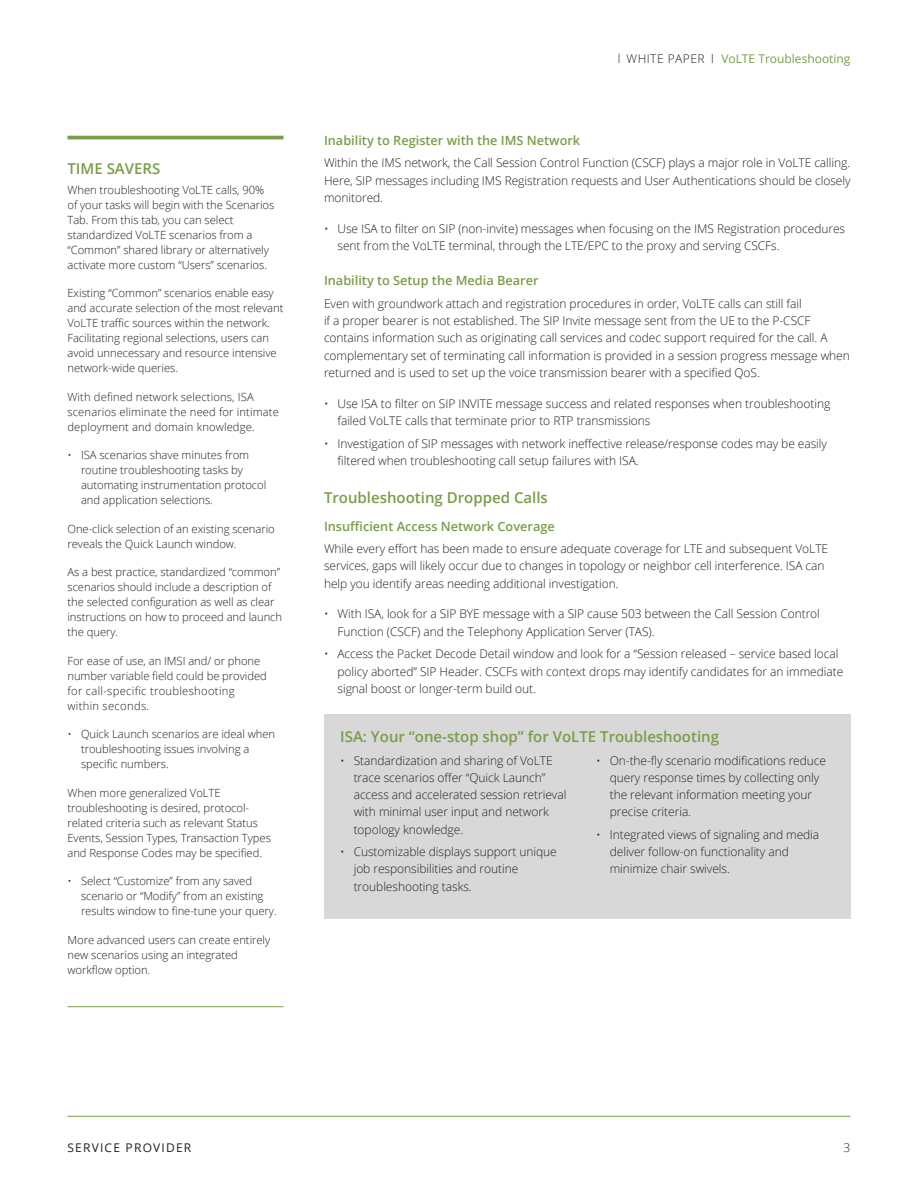
<style>
.page{position:relative;width:918px;height:1188px;background:#fff}
.page>*{position:absolute;margin:0;border:0;box-sizing:border-box;transform-origin:0 0}
.Heading{font:600 15px "Open Sans";color:#7a9d49}
.Heading_-_CAPS{font:600 15px "Open Sans";color:#7a9d49}
.Subhead{font:600 12.75px "Open Sans";color:#7a9d49}
.Body{font:300 12px/17.2px "Open Sans";letter-spacing:-.005em;color:#231f20}
.t1{font:12px "Open Sans";color:#7a9d49}
.t2{font:12px "Open Sans";letter-spacing:.1em;color:#231f20}
.Column_-_Body{font:300 11.25px/15px "Open Sans";letter-spacing:-.005em;color:#231f20}
.s1{font-weight:300;color:#231f20}
</style>
<div class="page">
<hr style="left:68px;top:136px;width:216px;height:3px;background:#7a9d49">
<hr style="left:68px;top:1006px;width:216px;height:1px;background:#7a9d49">
<hr style="left:68px;top:1116px;width:782px;height:1px;background:#7a9d49">
<div style="left:324px;top:714px;width:526px;height:204px;background:#d9d8d9"></div>
<p class="Heading_-_CAPS" style="left:68px;top:158px;width:94px">TIME SAVERS</p>
<p class="Column_-_Body" style="left:68px;top:182px;width:208px">When troubleshooting VoLTE calls, 90% of your tasks will begin with the Scenarios Tab. From this tab, you can select standardized VoLTE scenarios from a “Common” shared library or alternatively activate more custom “Users” scenarios.</p>
<p class="Column_-_Body" style="left:68px;top:286px;width:217px">Existing “Common” scenarios enable easy and accurate selection of the most relevant VoLTE traffic sources within the network.<br>Facilitating regional selections, users can avoid unnecessary and resource intensive network-wide queries.</p>
<p class="Column_-_Body" style="left:68px;top:389px;width:213px">With defined network selections, ISA scenarios eliminate the need for intimate deployment and domain knowledge.</p>
<p class="Column_-_Body" style="left:81px;top:448px;width:187px;text-indent:-14px">• ISA scenarios shave minutes from routine troubleshooting tasks by automating instrumentation protocol and application selections.</p>
<p class="Column_-_Body" style="left:68px;top:521px;width:209px">One-click selection of an existing scenario reveals the Quick Launch window.</p>
<p class="Column_-_Body" style="left:68px;top:565px;width:216px">As a best practice, standardized “common” scenarios should include a description of the selected configuration as well as clear instructions on how to proceed and launch the query.</p>
<p class="Column_-_Body" style="left:68px;top:653px;width:201px">For ease of use, an IMSI and/ or phone number variable field could be provided for call-specific troubleshooting within seconds.</p>
<p class="Column_-_Body" style="left:81px;top:727px;width:196px;text-indent:-14px">• Quick Launch scenarios are ideal when troubleshooting issues involving a specific numbers.</p>
<p class="Column_-_Body" style="left:68px;top:785px;width:205px">When more generalized VoLTE troubleshooting is desired, protocol&shy;related criteria such as relevant Status Events, Session Types, Transaction Types and Response Codes may be specified.</p>
<p class="Column_-_Body" style="left:81px;top:874px;width:197px;text-indent:-14px">• Select “Customize” from any saved scenario or “Modify” from an existing results window to fine-tune your query.</p>
<p class="Column_-_Body" style="left:68px;top:932px;width:204px">More advanced users can create entirely new scenarios using an integrated workflow option.</p>
<p class="t1" style="left:618px;top:51px;width:234px"><span class="s1">l WHITE PAPER l</span> VoLTE Troubleshooting</p>
<p class="Subhead" style="left:324px;top:131px;width:258px">Inability to Register with the IMS Network</p>
<p class="Body" style="left:324px;top:154px;width:528px;text-align:justify">Within the IMS network, the Call Session Control Function (CSCF) plays a major role in VoLTE calling.<br>Here, SIP messages including IMS Registration requests and User Authentications should be closely monitored.</p>
<p class="Body" style="left:338px;top:219px;width:509px;text-indent:-14px">• Use ISA to filter on SIP (non-invite) messages when focusing on the IMS Registration procedures sent from the VoLTE terminal, through the LTE/EPC to the proxy and serving CSCFs.</p>
<p class="Subhead" style="left:324px;top:272px;width:216px">Inability to Setup the Media Bearer</p>
<p class="Body" style="left:324px;top:295px;width:527px">Even with groundwork attach and registration procedures in order, VoLTE calls can still fail<br>if a proper bearer is not established. The SIP Invite message sent from the UE to the P-CSCF contains information such as originating call services and codec support required for the call. A complementary set of terminating call information is provided in a session progress message when returned and is used to set up the voice transmission bearer with a specified QoS.</p>
<p class="Body" style="left:338px;top:394px;width:494px;text-indent:-14px">• Use ISA to filter on SIP INVITE message success and related responses when troubleshooting failed VoLTE calls that terminate prior to RTP transmissions</p>
<p class="Body" style="left:338px;top:434px;width:491px;text-indent:-14px">• Investigation of SIP messages with network ineffective release/response codes may be easily filtered when troubleshooting call setup failures with ISA.</p>
<p class="Heading" style="left:324px;top:488px;width:225px">Troubleshooting Dropped Calls</p>
<p class="Subhead" style="left:324px;top:517px;width:232px">Insufficient Access Network Coverage</p>
<p class="Body" style="left:324px;top:540px;width:506px">While every effort has been made to ensure adequate coverage for LTE and subsequent VoLTE services, gaps will likely occur due to changes in topology or neighbor cell interference. ISA can help you identify areas needing additional investigation.</p>
<p class="Body" style="left:338px;top:605px;width:484px;text-indent:-14px">• With ISA, look for a SIP BYE message with a SIP cause 503 between the Call Session Control<br>Function (CSCF) and the Telephony Application Server (TAS).</p>
<p class="Body" style="left:338px;top:645px;width:507px;text-indent:-14px">• Access the Packet Decode Detail window and look for a “Session released – service based local policy aborted” SIP Header. CSCFs with context drops may identify candidates for an immediate signal boost or longer-term build out.</p>
<p class="Heading" style="left:340px;top:726px;width:380px">ISA: Your “one-stop shop” for VoLTE Troubleshooting</p>
<p class="Body" style="left:354px;top:751px;width:214px;text-indent:-14px">• Standardization and sharing of VoLTE trace scenarios offer “Quick Launch” access and accelerated session retrieval with minimal user input and network topology knowledge.</p>
<p class="Body" style="left:354px;top:843px;width:205px;text-indent:-14px">• Customizable displays support unique job responsibilities and routine troubleshooting tasks.</p>
<p class="Body" style="left:610px;top:751px;width:218px;text-indent:-14px">• On-the-fly scenario modifications reduce query response times by collecting only the relevant information meeting your precise criteria.</p>
<p class="Body" style="left:610px;top:826px;width:211px;text-indent:-14px">• Integrated views of signaling and media deliver follow-on functionality and minimize chair swivels.</p>
<p class="t2" style="left:68px;top:1139px;width:125px">SERVICE PROVIDER</p>
<p class="Body" style="left:844px;top:1139px;width:8px">3</p>
</div>
